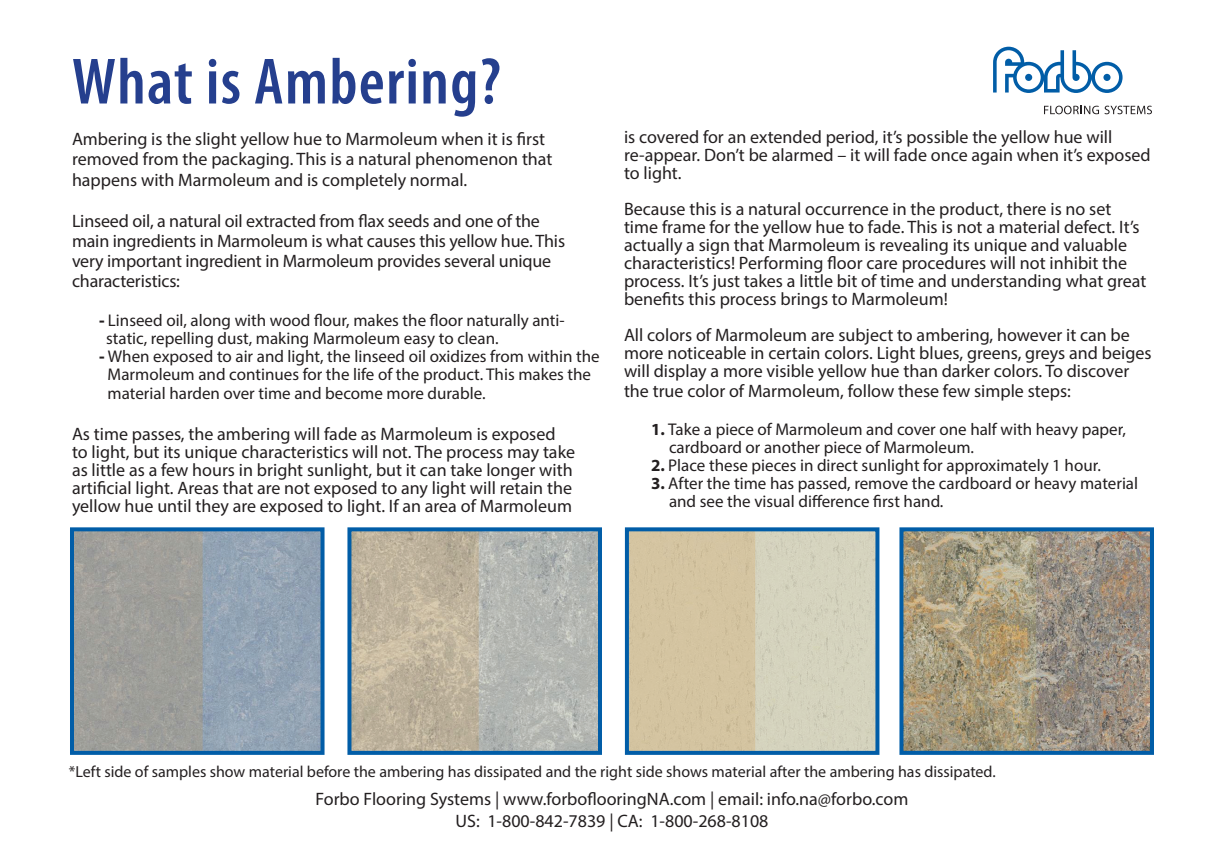
<style>
.page{position:relative;width:1224px;height:864px;background:#fff}
.page>*{position:absolute;margin:0;border:0;box-sizing:border-box;transform-origin:0 0}
.t1{font:600 condensed 66px "Myriad Pro";letter-spacing:.02em;color:#253f8e}
.t2{font:18px/18px "Myriad Pro";color:#231f20}
.t3{font:17px/18px "Myriad Pro";color:#231f20}
.t4{font:16px "Myriad Pro";color:#231f20}
.s1{font-weight:900}
.s2{font-weight:700}
</style>
<div class="page">
<img style="left:75px;top:532px;width:245px;height:218px">
<div style="left:70px;top:527px;width:255px;height:228px;border:4px solid #015da7"></div>
<img style="left:630px;top:532px;width:244px;height:218px">
<div style="left:625px;top:527px;width:254px;height:228px;border:4px solid #015da7"></div>
<img style="left:352px;top:532px;width:245px;height:218px">
<div style="left:347px;top:527px;width:255px;height:228px;border:4px solid #015da7"></div>
<img style="left:904px;top:532px;width:245px;height:218px">
<div style="left:899px;top:527px;width:255px;height:228px;border:4px solid #015da7"></div>
<svg style="left:1044px;top:106px;width:55px;height:8px"></svg>
<svg style="left:1105px;top:106px;width:47px;height:8px"></svg>
<svg style="left:993px;top:47px;width:130px;height:46px"></svg>
<h1 class="t1" style="left:72px;top:41px;width:430px">What is Ambering?</h1>
<p class="t2" style="left:72px;top:128px;width:482px;line-height:20.6px">Ambering is the slight yellow hue to Marmoleum when it is first removed from the packaging. This is a natural phenomenon that happens with Marmoleum and is completely normal.</p>
<p class="t2" style="left:72px;top:211px;width:495px;line-height:20px">Linseed oil, a natural oil extracted from flax seeds and one of the main ingredients in Marmoleum is what causes this yellow hue. This very important ingredient in Marmoleum provides several unique characteristics:</p>
<p class="t3" style="left:106px;top:311px;width:460px;text-indent:-7px"><span class="s1">-</span> Linseed oil, along with wood flour, makes the floor naturally anti&shy;static, repelling dust, making Marmoleum easy to clean.</p>
<p class="t3" style="left:108px;top:347px;width:494px;text-indent:-9px"><span class="s1">-</span> When exposed to air and light, the linseed oil oxidizes from within the<br>Marmoleum and continues for the life of the product. This makes the material harden over time and become more durable.</p>
<p class="t2" style="left:72px;top:425px;width:505px">As time passes, the ambering will fade as Marmoleum is exposed to light, but its unique characteristics will not. The process may take as little as a few hours in bright sunlight, but it can take longer with artificial light. Areas that are not exposed to any light will retain the yellow hue until they are exposed to light. If an area of Marmoleum</p>
<p class="t2" style="left:624px;top:128px;width:528px">is covered for an extended period, it’s possible the yellow hue will re-appear. Don’t be alarmed – it will fade once again when it’s exposed to light.</p>
<p class="t2" style="left:624px;top:200px;width:524px">Because this is a natural occurrence in the product, there is no set time frame for the yellow hue to fade. This is not a material defect. It’s actually a sign that Marmoleum is revealing its unique and valuable characteristics! Performing floor care procedures will not inhibit the process. It’s just takes a little bit of time and understanding what great benefits this process brings to Marmoleum!</p>
<p class="t2" style="left:624px;top:326px;width:529px">All colors of Marmoleum are subject to ambering, however it can be more noticeable in certain colors. Light blues, greens, greys and beiges will display a more visible yellow hue than darker colors. To discover</p>
<p class="t2" style="left:624px;top:382px;width:448px">the true color of Marmoleum, follow these few simple steps:</p>
<p class="t3" style="left:669px;top:420px;width:458px;text-indent:-18px"><span class="s2">1.</span> Take a piece of Marmoleum and cover one half with heavy paper, cardboard or another piece of Marmoleum.</p>
<p class="t3" style="left:651px;top:456px;width:451px"><span class="s2">2.</span> Place these pieces in direct sunlight for approximately 1 hour.</p>
<p class="t3" style="left:669px;top:474px;width:471px;text-indent:-18px"><span class="s2">3.</span> After the time has passed, remove the cardboard or heavy material and see the visual difference first hand.</p>
<p class="t4" style="left:69px;top:761px;width:928px">*Left side of samples show material before the ambering has dissipated and the right side shows material after the ambering has dissipated.</p>
<p class="t2" style="left:316px;top:788px;width:594px;line-height:21.6px;text-align:center">Forbo Flooring Systems | www.forboflooringNA.com | email: info.na@forbo.com<br>US: 1-800-842-7839 | CA: 1-800-268-8108</p>
</div>
